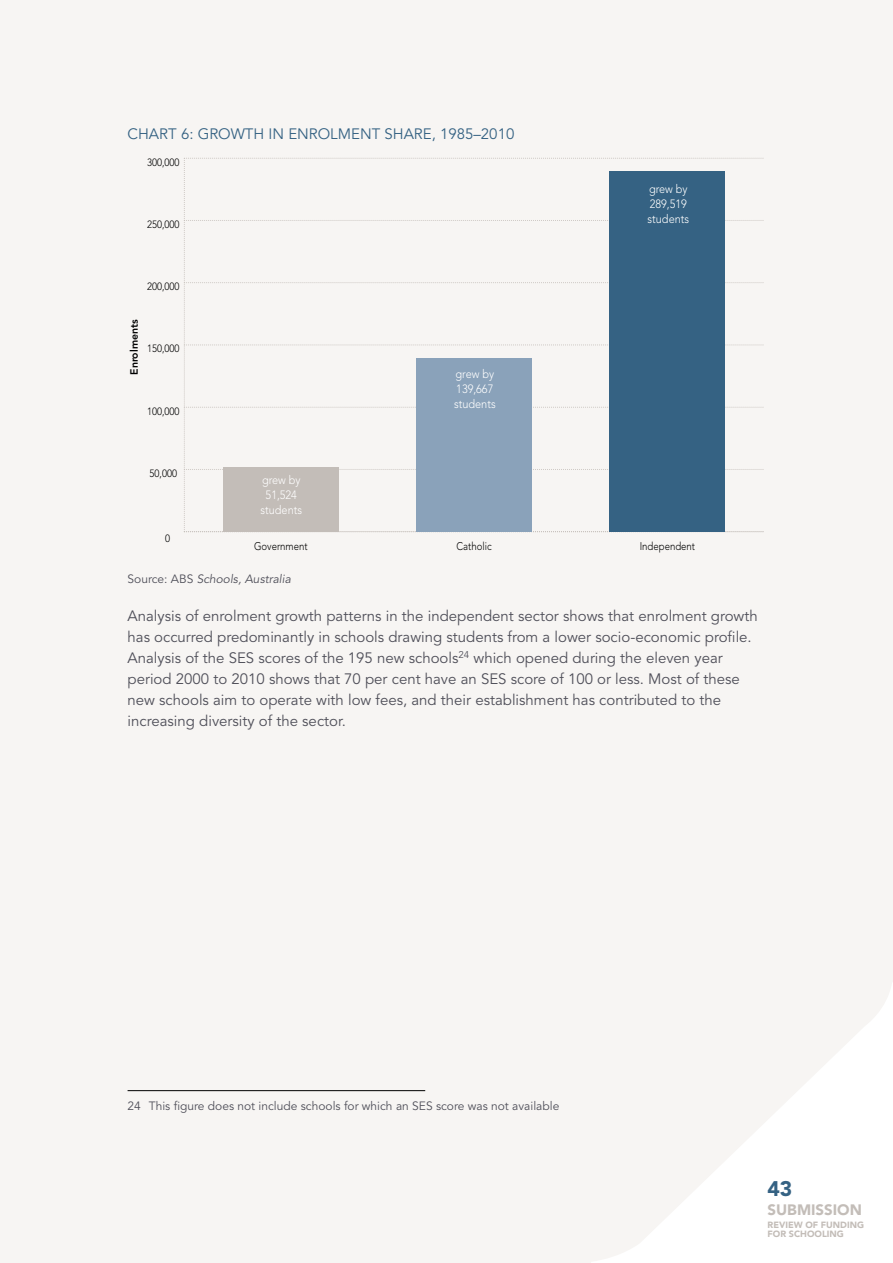
<style>
.page{position:relative;width:893px;height:1263px;background:#f7f5f3}
.page>*{position:absolute;margin:0;border:0;box-sizing:border-box;transform-origin:0 0}
.t1{font:900 21px "Avenir";color:#356283}
.t2{font:15px/21px "Avenir";color:#4f4f59}
.t3{font:15px "Avenir";color:#356283}
.t4{font:900 15px "Avenir";color:#c3bdb8}
.t5{font:12px "Avenir";color:#4f4f59}
.t6{font:300 12px/15px "Avenir";color:#fff;scale:.92 1}
.t7{font:italic 12px "Avenir";color:#4f4f59}
.t8{font:300 11.1px "Avenir";color:#000;scale:.87 1}
.t9{font:300 10.5px "Avenir";color:#000;scale:.92 1}
.t10{font:800 10.5px "Avenir";color:#000}
.t11{font:900 9px/9px "Avenir";color:#c3bdb8}
.s1{font-style:normal}
</style>
<div class="page">
<div style="left:184px;top:158px;width:580px;height:374px;background:#f7f5f3"></div>
<div style="left:223px;top:468px;width:116px;height:64px;background:#c3bdb8"></div>
<div style="left:416px;top:358px;width:116px;height:174px;background:#8aa2ba"></div>
<div style="left:609px;top:171px;width:116px;height:361px;background:#356283"></div>
<hr style="left:128px;top:1090px;width:297px;height:1px;background:#000">
<p class="t3" style="left:128px;top:125px;width:21px">Chart</p>
<p class="t3" style="left:181px;top:125px;width:160px">6: Growth in Enrolment</p>
<p class="t3" style="left:384px;top:125px;width:19px">Share</p>
<p class="t3" style="left:432px;top:125px;width:84px">, 1985–2010</p>
<p class="t9" style="left:147px;top:156px;width:37px">300,000</p>
<p class="t9" style="left:147px;top:218px;width:37px">250,000</p>
<p class="t9" style="left:147px;top:280px;width:37px">200,000</p>
<p class="t10" style="left:128px;top:375px;width:57px;rotate:-90deg">Enrolments</p>
<p class="t9" style="left:147px;top:343px;width:37px">150,000</p>
<p class="t9" style="left:147px;top:405px;width:37px">100,000</p>
<p class="t9" style="left:149px;top:467px;width:31px">50,000</p>
<p class="t9" style="left:165px;top:532px;width:7px">0</p>
<p class="t6" style="left:260px;top:472px;width:47px;text-align:center">grew by<br>51,524 students</p>
<p class="t6" style="left:454px;top:366px;width:47px">grew by<br>139,667 students</p>
<p class="t6" style="left:647px;top:181px;width:47px">grew by<br>289,519 students</p>
<p class="t8" style="left:254px;top:540px;width:63px">Government</p>
<p class="t8" style="left:457px;top:540px;width:42px">Catholic</p>
<p class="t8" style="left:640px;top:540px;width:65px">Independent</p>
<p class="t7" style="left:128px;top:572px;width:165px"><span class="s1">Source: AB S</span> Schools, Australia</p>
<p class="t2" style="left:128px;top:606px;width:632px">Analysis of enrolment growth patterns in the independent sector shows that enrolment growth has occurred predominantly in schools drawing students from a lower socio-economic profile.<br>Analysis of the SES scores of the 195 new schools<sup>24</sup> which opened during the eleven year period 2000 to 2010 shows that 70 per cent have an SES score of 100 or less. Most of these new schools aim to operate with low fees, and their establishment has contributed to the increasing diversity of the sector.</p>
<p class="t5" style="left:128px;top:1099px;width:433px">24 This figure does not include schools for which an SES score was not available</p>
<h1 class="t1" style="left:767px;top:1176px;width:26px">43</h1>
<p class="t4" style="left:767px;top:1201px;width:96px">SUBMISSION</p>
<p class="t11" style="left:767px;top:1221px;width:98px">REVIEW OF FUNDING<br>FOR SCHOOLING</p>
</div>
